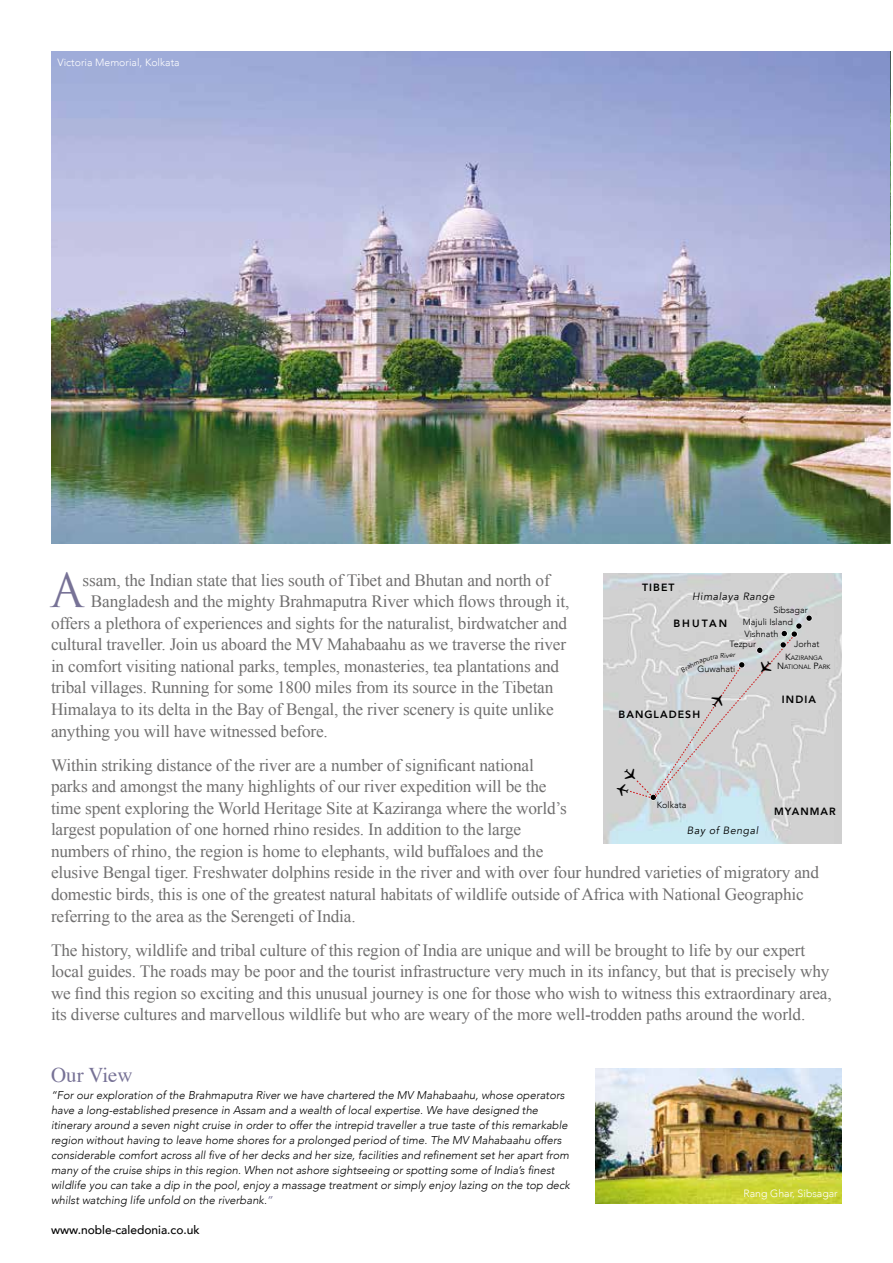
<style>
.page{position:relative;width:893px;height:1263px;background:#fff}
.page>*{position:absolute;margin:0;border:0;box-sizing:border-box;transform-origin:0 0}
.t1{font:45.9px "Trajan Pro 3";color:#777296}
.t2{font:21px "Times";color:#777296}
.t3{font:17.25px/21.6px "Times New Roman";letter-spacing:-.01em;color:#706f6f}
.t4{font:500 12px "Avenir";color:#000}
.t5{font:italic 300 11.25px/15px "Avenir";color:#000}
.t6{font:300 10.5px "Avenir";color:#fff}
.t7{font:800 10.5px "Avenir";letter-spacing:.1em;color:#000}
.t8{font:italic 10.5px "Avenir";letter-spacing:.05em;color:#000}
.t9{font:300 9px/10.2px "Avenir";color:#000}
.t10{font:6.3px/8.2px "Avenir";color:#000;text-align:center}
.s1{font-size:9px}
.s2{font-weight:400;color:#777296}
</style>
<div class="page">
<img style="left:603px;top:574px;width:239px;height:270px">
<img style="left:51px;top:51px;width:840px;height:493px">
<img style="left:595px;top:1069px;width:247px;height:135px">
<svg style="left:615px;top:615px;width:197px;height:185px;background:#d0d0d1"></svg>
<p class="t6" style="left:57px;top:56px;width:124px">Victoria Memorial, Kolkata</p>
<h1 class="t1" style="left:51px;top:559px;width:34px">A</h1>
<p class="t3" style="left:83px;top:569px;width:469px">ssam, the Indian state that lies south of Tibet and Bhutan and north of</p>
<p class="t7" style="left:642px;top:579px;width:34px">TIBET</p>
<p class="t7" style="left:673px;top:615px;width:55px">BHUTAN</p>
<p class="t8" style="left:692px;top:590px;width:84px">Himalaya Range</p>
<p class="t3" style="left:91px;top:590px;width:480px">Bangladesh and the mighty Brahmaputra River which flows through it,</p>
<p class="t3" style="left:51px;top:612px;width:518px">offers a plethora of experiences and sights for the naturalist, birdwatcher and</p>
<p class="t3" style="left:51px;top:633px;width:517px">cultural traveller. Join us aboard the MV Mahabaahu as we traverse the river</p>
<p class="t3" style="left:51px;top:655px;width:510px">in comfort visiting national parks, temples, monasteries, tea plantations and</p>
<p class="t3" style="left:51px;top:677px;width:504px">tribal villages. Running for some 1800 miles from its source in the Tibetan</p>
<p class="t3" style="left:51px;top:698px;width:504px">Himalaya to its delta in the Bay of Bengal, the river scenery is quite unlike</p>
<p class="t3" style="left:51px;top:720px;width:278px">anything you will have witnessed before.</p>
<p class="t3" style="left:51px;top:754px;width:769px">Within striking distance of the river are a number of significant national<br>parks and amongst the many highlights of our river expedition will be the<br>time spent exploring the World Heritage Site at Kaziranga where the world’s<br>largest population of one horned rhino resides. In addition to the large<br>numbers of rhino, the region is home to elephants, wild buffaloes and the<br>elusive Bengal tiger. Freshwater dolphins reside in the river and with over four hundred varieties of migratory and domestic birds, this is one of the greatest natural habitats of wildlife outside of Africa with National Geographic referring to the area as the Serengeti of India.</p>
<p class="t3" style="left:51px;top:939px;width:782px">The history, wildlife and tribal culture of this region of India are unique and will be brought to life by our expert local guides. The roads may be poor and the tourist infrastructure very much in its infancy, but that is precisely why we find this region so exciting and this unusual journey is one for those who wish to witness this extraordinary area, its diverse cultures and marvellous wildlife but who are weary of the more well-trodden paths around the world.</p>
<p class="t9" style="left:773px;top:605px;width:36px">Sibsagar</p>
<p class="t9" style="left:730px;top:629px;width:50px;text-indent:15px">Vishnath<br>Tezpur</p>
<p class="t9" style="left:743px;top:617px;width:52px">Majuli Island</p>
<p class="t9" style="left:794px;top:639px;width:27px">Jorhat</p>
<p class="t10" style="left:777px;top:654px;width:54px"><span class="s1">K</span>AZIRANGA<br><span class="s1">N</span> ATIONAL <span class="s1">P</span>ARK</p>
<p class="t9" style="left:697px;top:664px;width:39px">Guwahati</p>
<p class="t7" style="left:782px;top:692px;width:35px">INDIA</p>
<p class="t7" style="left:618px;top:706px;width:83px">BANGLADESH</p>
<p class="t9" style="left:657px;top:800px;width:31px">Kolkata</p>
<p class="t7" style="left:774px;top:803px;width:63px">MYANMAR</p>
<p class="t8" style="left:687px;top:824px;width:73px">Bay of Bengal</p>
<p class="t2" style="left:51px;top:1056px;width:83px">Our View</p>
<p class="t5" style="left:51px;top:1087px;width:520px">“For our exploration of the Brahmaputra River we have chartered the MV Mahabaahu, whose operators have a long-established presence in Assam and a wealth of local expertise. We have designed the itinerary around a seven night cruise in order to offer the intrepid traveller a true taste of this remarkable region without having to leave home shores for a prolonged period of time. The MV Mahabaahu offers considerable comfort across all five of her decks and her size, facilities and refinement set her apart from many of the cruise ships in this region. When not ashore sightseeing or spotting some of India’s finest wildlife you can take a dip in the pool, enjoy a massage treatment or simply enjoy lazing on the top deck whilst watching life unfold on the riverbank.<span class="s2">”</span></p>
<p class="t4" style="left:51px;top:1219px;width:150px">www.noble-caledonia.co.uk</p>
<p class="t6" style="left:743px;top:1187px;width:96px">Rang Ghar, Sibsagar</p>
</div>
